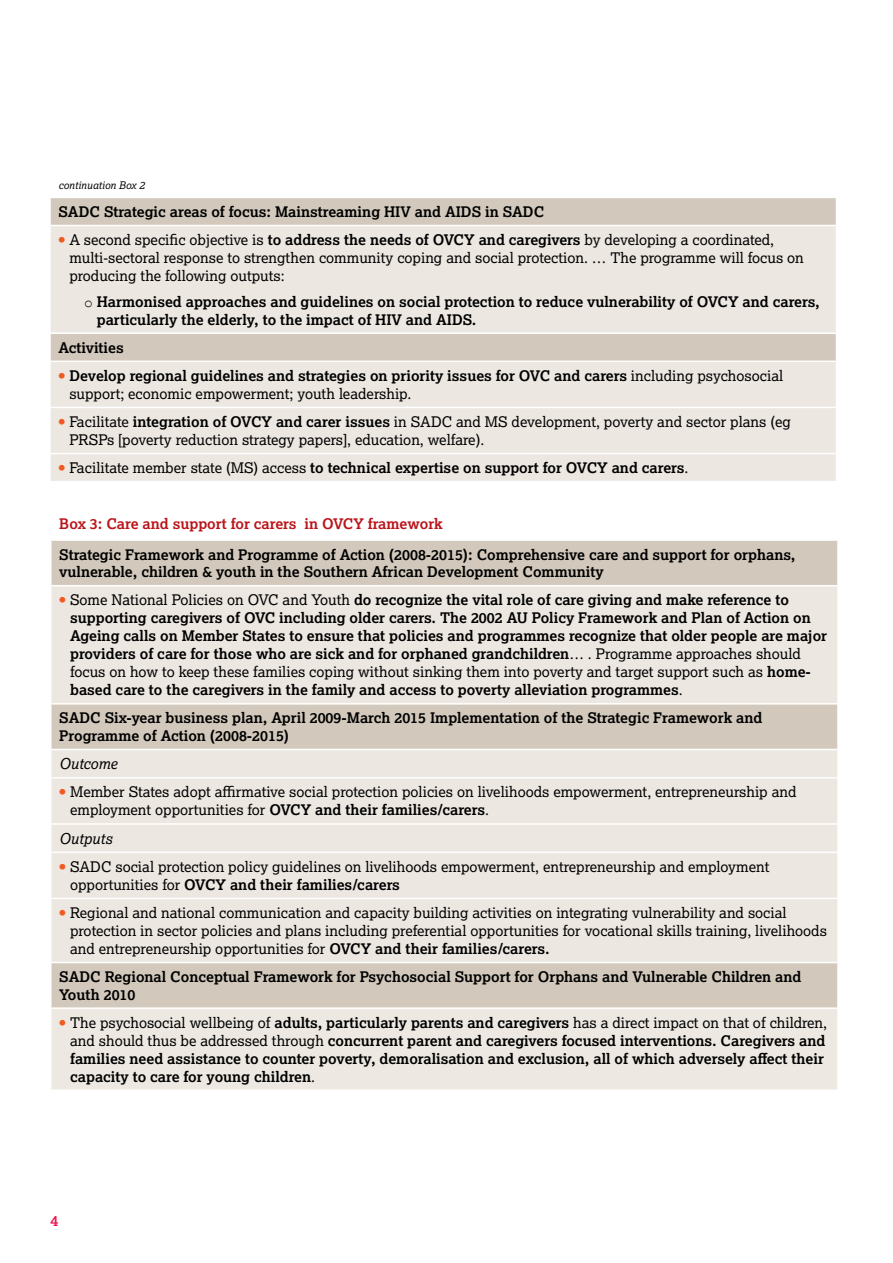
<style>
.page{position:relative;width:893px;height:1263px;background:#fff}
.page>*{position:absolute;margin:0;border:0;box-sizing:border-box;transform-origin:0 0}
.t1{font:italic 15px "Lexia";color:#000}
.t2{font:700 14.7px/18px "Lexia";color:#000}
.t3{font:14.7px/18px "Lexia";color:#000}
.t4{font:700 14.7px "Lexia";color:#ba141a}
.t5{font:700 14.7px "Lexia";color:#ed1651}
.t6{font:italic 10.5px "Lexia";color:#000}
.s1{font-family:"Lexia X Bold";color:#f15a22}
.s2{font-weight:700}
.s3{font-family:"Courier New";font-weight:400}
.s4{font-family:"Lexia X Bold";font-weight:400;color:#f15a22}
.s5{font-weight:400}
</style>
<div class="page">
<svg style="left:51px;top:198px;width:785px;height:27px;background:#d2c9bd"></svg>
<svg style="left:51px;top:226px;width:785px;height:255px;background:#e9e3dd"></svg>
<hr style="left:49px;top:332px;width:788px;height:2px;background:#fff">
<hr style="left:49px;top:361px;width:788px;height:1px;background:#fff">
<hr style="left:49px;top:407px;width:788px;height:1px;background:#fff">
<hr style="left:49px;top:453px;width:788px;height:1px;background:#fff">
<div style="left:52px;top:541px;width:785px;height:466px;background:#d2c9bc"></div>
<svg style="left:52px;top:586px;width:785px;height:376px;background:#e8e3dc"></svg>
<div style="left:51px;top:1008px;width:787px;height:82px;background:#ede9e2"></div>
<hr style="left:50px;top:777px;width:789px;height:2px;background:#fff">
<hr style="left:50px;top:823px;width:789px;height:2px;background:#fff">
<hr style="left:50px;top:851px;width:789px;height:2px;background:#fff">
<hr style="left:50px;top:898px;width:789px;height:1px;background:#fff">
<hr style="left:50px;top:1009px;width:2px;height:80px;background:#fff">
<hr style="left:837px;top:1009px;width:2px;height:80px;background:#fff">
<hr style="left:50px;top:1089px;width:789px;height:2px;background:#fff">
<hr style="left:50px;top:585px;width:789px;height:1px;background:#fff">
<hr style="left:50px;top:703px;width:789px;height:1px;background:#fff">
<hr style="left:50px;top:749px;width:789px;height:1px;background:#fff">
<hr style="left:50px;top:962px;width:789px;height:1px;background:#fff">
<hr style="left:50px;top:1007px;width:789px;height:2px;background:#fff">
<p class="t6" style="left:59px;top:178px;width:88px">continuation Box 2</p>
<p class="t2" style="left:59px;top:202px;width:487px">SADC Strategic areas of focus: Mainstreaming HIV and AIDS in SADC</p>
<p class="t3" style="left:69px;top:230px;width:736px;text-indent:-11px"><span class="s1">•</span> A second specific objective is <span class="s2">to address the needs of OVCY and caregivers</span> by developing a coordinated, multi-sectoral response to strengthen community coping and social protection. … The programme will focus on producing the following outputs:</p>
<p class="t2" style="left:97px;top:293px;width:725px;line-height:17.5px;text-indent:-13px"><span class="s3">o</span> Harmonised approaches and guidelines on social protection to reduce vulnerability of OVCY and carers, particularly the elderly, to the impact of HIV and AIDS.</p>
<p class="t2" style="left:58px;top:338px;width:67px">Activities</p>
<p class="t2" style="left:69px;top:366px;width:715px;text-indent:-11px"><span class="s4">•</span> Develop regional guidelines and strategies on priority issues for OVC and carers <span class="s5">including psychosocial support; economic empowerment; youth leadership.</span></p>
<p class="t3" style="left:69px;top:412px;width:723px;text-indent:-11px"><span class="s1">•</span> Facilitate <span class="s2">integration of OVCY and carer issues</span> in SADC and MS development, poverty and sector plans (eg<br>PRSPs [poverty reduction strategy papers], education, welfare).</p>
<p class="t2" style="left:58px;top:458px;width:631px"><span class="s4">•</span> <span class="s5">Facilitate member state (MS) access</span> to technical expertise on support for OVCY and carers<span class="s5">.</span></p>
<p class="t4" style="left:59px;top:514px;width:385px">Box 3: Care and support for carers in OVCY framework</p>
<p class="t2" style="left:59px;top:545px;width:738px;line-height:17.5px">Strategic Framework and Programme of Action (2008-2015): Comprehensive care and support for orphans, vulnerable, children &amp; youth in the Southern African Development Community</p>
<p class="t2" style="left:70px;top:591px;width:759px;text-indent:-11px"><span class="s4">•</span> <span class="s5">Some National Policies on OVC and Youth</span> do recognize the vital role of care giving and make reference to supporting caregivers of OVC including older carers. The 2002 AU Policy Framework and Plan of Action on Ageing calls on Member States to ensure that policies and programmes recognize that older people are major providers of care for those who are sick and for orphaned grandchildren<span class="s5">… . Programme approaches should focus on how to keep these families coping without sinking them into poverty and target support such as</span> home&shy;based care to the caregivers in the family and access to poverty alleviation programmes<span class="s5">.</span></p>
<p class="t2" style="left:59px;top:709px;width:705px;line-height:17.5px">SADC Six-year business plan, April 2009-March 2015 Implementation of the Strategic Framework and<br>Programme of Action (2008-2015)</p>
<p class="t1" style="left:59px;top:754px;width:60px">Outcome</p>
<p class="t3" style="left:70px;top:783px;width:728px;text-indent:-11px"><span class="s1">•</span> Member States adopt affirmative social protection policies on livelihoods empowerment, entrepreneurship and employment opportunities for <span class="s2">OVCY and their families/carers</span>.</p>
<p class="t1" style="left:59px;top:829px;width:54px">Outputs</p>
<p class="t3" style="left:70px;top:857px;width:701px;text-indent:-11px"><span class="s1">•</span> SADC social protection policy guidelines on livelihoods empowerment, entrepreneurship and employment opportunities for <span class="s2">OVCY and their families/carers</span></p>
<p class="t3" style="left:70px;top:903px;width:758px;text-indent:-11px"><span class="s1">•</span> Regional and national communication and capacity building activities on integrating vulnerability and social protection in sector policies and plans including preferential opportunities for vocational skills training, livelihoods and entrepreneurship opportunities for <span class="s2">OVCY and their families/carers.</span></p>
<p class="t2" style="left:59px;top:968px;width:744px;line-height:17.5px">SADC Regional Conceptual Framework for Psychosocial Support for Orphans and Vulnerable Children and<br>Youth 2010</p>
<p class="t2" style="left:70px;top:1013px;width:759px;text-indent:-11px"><span class="s4">•</span> <span class="s5">The psychosocial wellbeing of</span> adults, particularly parents and caregivers <span class="s5">has a direct impact on that of children, and should thus be addressed through</span> concurrent parent and caregivers focused interventions. Caregivers and families need assistance to counter poverty, demoralisation and exclusion, all of which adversely affect their capacity to care for young children<span class="s5">.</span></p>
<p class="t5" style="left:51px;top:1211px;width:9px">4</p>
</div>
